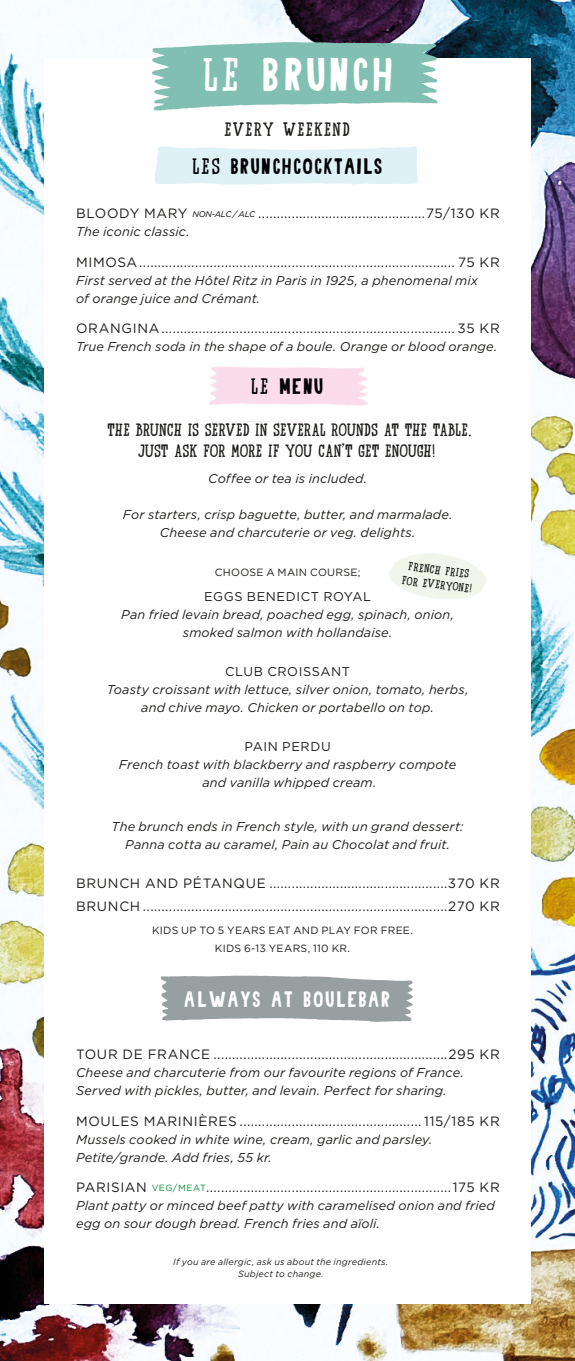
<style>
.page{position:relative;width:575px;height:1361px;background:#fff}
.page>*{position:absolute;margin:0;border:0;box-sizing:border-box;transform-origin:0 0}
.t1{font:47.7px "Carreau Condensed Carreau Condens";letter-spacing:.04em;color:#fff}
.t2{font:22.5px "Carreau Condensed Carreau Condens";letter-spacing:.04em;color:#020304}
.t3{font:22.5px "Carreau Condensed Carreau Condens";letter-spacing:.06em;color:#fff}
.t4{font:19.5px "Sur Place Serif Sur Place Serif";letter-spacing:.05em;color:#1d1d1b}
.bröd_gotham{font:18px "Sur Place Serif Sur Place Serif";letter-spacing:-.01em;color:#1d1d1b}
.h3_gotham{font:13.5px/22.5px "Gotham";letter-spacing:.05em;color:#1d1d1b}
.bröd_gotham-2{font:italic 12.75px/18px "Gotham";letter-spacing:.01em;color:#1d1d1b;text-align:center}
.bröd_gotham-3{font:12.75px "Gotham";letter-spacing:.045em;color:#1d1d1b}
.t5{font:12px "Sur Place Serif Sur Place Serif";color:#1d1d1b;scale:1.05 1}
.bröd_gotham-4{font:10.5px/18px "Gotham";letter-spacing:.03em;color:#1d1d1b;text-align:center}
.bröd_gotham-5{font:italic 9px "Gotham";letter-spacing:.025em;color:#1d1d1b}
.s1{font-family:"Sur Place Serif Sur Place Serif"}
.s2{font-style:italic;font-size:8.25px;color:#020304}
.s3{font-size:9px;color:#008c39}
</style>
<div class="page">
<img style="left:0;top:0;width:574px;height:1361px">
<div style="left:44px;top:58px;width:486px;height:1245px;background:#fff"></div>
<img style="left:140px;top:29px;width:321px;height:82px">
<img style="left:209px;top:366px;width:159px;height:56px">
<img style="left:161px;top:975px;width:252px;height:47px">
<p class="t1" style="left:202px;top:44px;width:192px"><span class="s1">LE</span> BRUNCH</p>
<p class="t4" style="left:224px;top:117px;width:127px">EVERY WEEKEND</p>
<p class="t2" style="left:192px;top:152px;width:191px"><span class="s1">LES</span> BRUNCHCOCKTAILS</p>
<p class="h3_gotham" style="left:76px;top:202px;width:425px">BLOODY MARY <span class="s2">NON-ALC / ALC</span> .............................................75/130 KR</p>
<p class="bröd_gotham-2" style="left:76px;top:223px;width:115px">The iconic classic.</p>
<p class="h3_gotham" style="left:76px;top:250px;width:425px">MIMOSA..................................................................................... 75 KR</p>
<p class="bröd_gotham-2" style="left:76px;top:271px;width:403px;text-align:left">First served at the Hôtel Ritz in Paris in 1925, a phenomenal mix of orange juice and Crémant.</p>
<p class="h3_gotham" style="left:76px;top:317px;width:425px">ORANGINA............................................................................... 35 KR</p>
<p class="bröd_gotham-2" style="left:76px;top:338px;width:422px">True French soda in the shape of a boule. Orange or blood orange.</p>
<p class="t2" style="left:250px;top:372px;width:74px"><span class="s1">LE</span> MENU</p>
<p class="bröd_gotham" style="left:107px;top:418px;width:365px">THE BRUNCH IS SERVED IN SEVERAL ROUNDS AT THE TABLE.</p>
<p class="bröd_gotham" style="left:138px;top:439px;width:299px">JUST ASK FOR MORE IF YOU CAN’T GET ENOUGH!</p>
<p class="bröd_gotham-2" style="left:208px;top:469px;width:160px">Coffee or tea is included.</p>
<p class="bröd_gotham-2" style="left:122px;top:505px;width:331px">For starters, crisp baguette, butter, and marmalade.<br>Cheese and charcuterie or veg. delights.</p>
<p class="bröd_gotham-4" style="left:214px;top:563px;width:147px">CHOOSE A MAIN COURSE;</p>
<p class="bröd_gotham-3" style="left:204px;top:589px;width:168px">EGGS BENEDICT ROYAL</p>
<p class="bröd_gotham-2" style="left:121px;top:606px;width:334px">Pan fried levain bread, poached egg, spinach, onion, smoked salmon with hollandaise.</p>
<p class="bröd_gotham-3" style="left:225px;top:664px;width:126px">CLUB CROISSANT</p>
<p class="bröd_gotham-2" style="left:107px;top:681px;width:363px">Toasty croissant with lettuce, silver onion, tomato, herbs, and chive mayo. Chicken or portabello on top.</p>
<p class="bröd_gotham-3" style="left:244px;top:739px;width:88px">PAIN PERDU</p>
<p class="bröd_gotham-2" style="left:119px;top:756px;width:338px">French toast with blackberry and raspberry compote and vanilla whipped cream.</p>
<p class="bröd_gotham-2" style="left:111px;top:817px;width:353px">The brunch ends in French style, with un grand dessert:</p>
<p class="bröd_gotham-2" style="left:125px;top:835px;width:326px">Panna cotta au caramel, Pain au Chocolat and fruit.</p>
<p class="h3_gotham" style="left:76px;top:872px;width:425px">BRUNCH AND PÉTANQUE ................................................370 KR<br>BRUNCH ..................................................................................270 KR</p>
<p class="t5" style="left:409px;top:559px;width:60px;rotate:7deg">FRENCH FRIES</p>
<p class="t5" style="left:402px;top:572px;width:69px;rotate:7deg">FOR EVERYONE!</p>
<p class="bröd_gotham-4" style="left:152px;top:921px;width:262px">KIDS UP TO 5 YEARS EAT AND PLAY FOR FREE.<br>KIDS 6-13 YEARS, 110 KR.</p>
<p class="t3" style="left:183px;top:984px;width:208px">ALWAYS AT BOULEBAR</p>
<p class="h3_gotham" style="left:76px;top:1043px;width:425px">TOUR DE FRANCE ...............................................................295 KR</p>
<p class="bröd_gotham-2" style="left:76px;top:1064px;width:389px;text-align:left">Cheese and charcuterie from our favourite regions of France.<br>Served with pickles, butter, and levain. Perfect for sharing.</p>
<p class="h3_gotham" style="left:76px;top:1109px;width:425px">MOULES MARINIÈRES ................................................. 115/185 KR</p>
<p class="bröd_gotham-2" style="left:76px;top:1130px;width:357px;text-align:left">Mussels cooked in white wine, cream, garlic and parsley.<br>Petite/grande. Add fries, 55 kr.</p>
<p class="h3_gotham" style="left:76px;top:1176px;width:425px">PARISIAN <span class="s3">VEG/MEAT</span>..................................................................175 KR</p>
<p class="bröd_gotham-2" style="left:76px;top:1197px;width:420px;text-align:left">Plant patty or minced beef patty with caramelised onion and fried egg on sour dough bread. French fries and aïoli.</p>
<p class="bröd_gotham-5" style="left:173px;top:1256px;width:216px">If you are allergic, ask us about the ingredients.</p>
<p class="bröd_gotham-5" style="left:238px;top:1268px;width:87px">Subject to change.</p>
</div>
